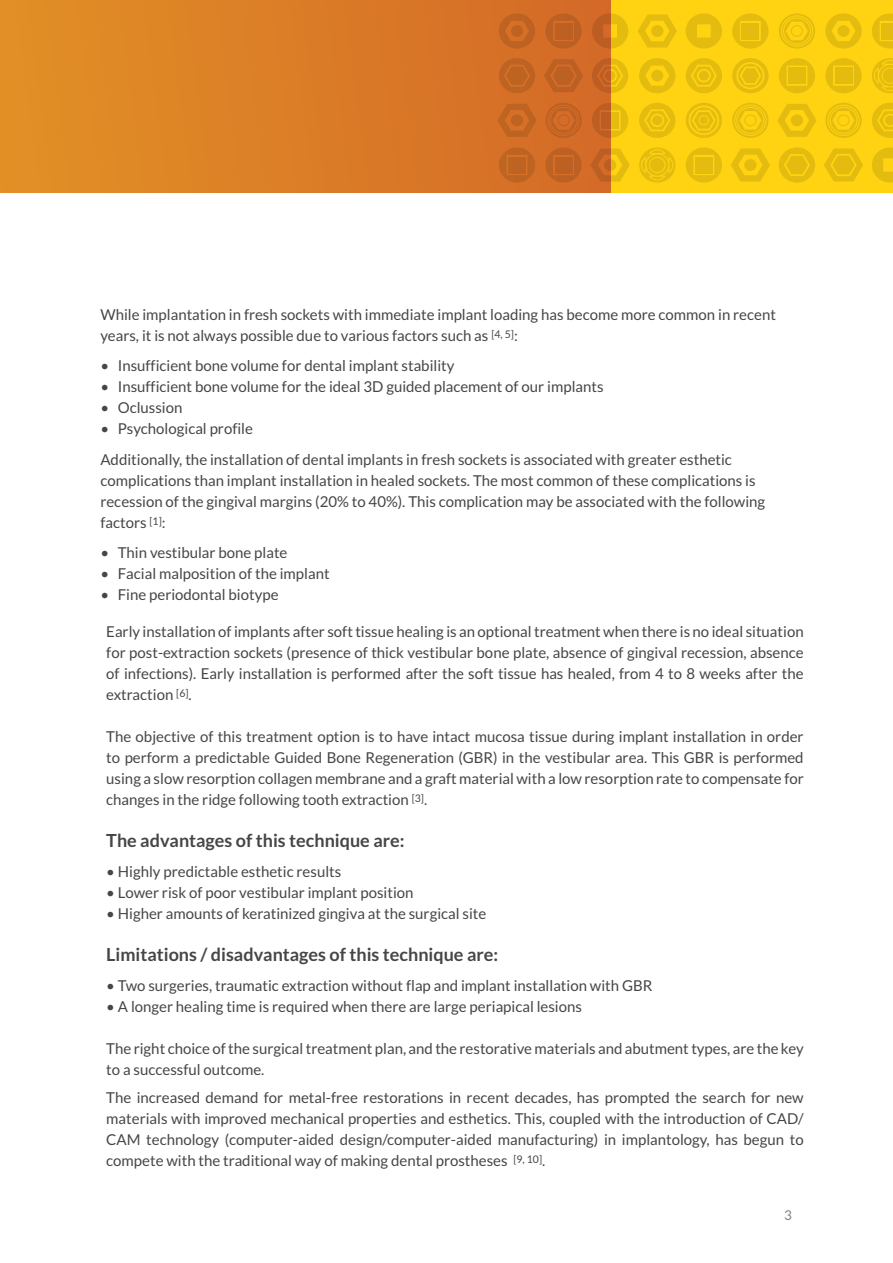
<style>
.page{position:relative;width:893px;height:1263px;background:#fff}
.page>*{position:absolute;margin:0;border:0;box-sizing:border-box;transform-origin:0 0}
.t1{font:700 18px "Lato";color:#464547}
.t2{font:15px/21px "Lato";color:#464547}
.t3{font:13.5px "Lato";color:#808285}
</style>
<div class="page">
<div style="left:0;top:0;width:612px;height:192px;background:linear-gradient(to right,#e29026,#d46928)"></div>
<div style="left:612px;top:0;width:281px;height:192px;background:#ffd311"></div>
<svg style="left:592px;top:103px;width:36px;height:35px"></svg>
<svg style="left:592px;top:13px;width:36px;height:36px"></svg>
<svg style="left:590px;top:148px;width:40px;height:34px"></svg>
<svg style="left:604px;top:159px;width:12px;height:12px"></svg>
<svg style="left:592px;top:58px;width:36px;height:35px"></svg>
<svg style="left:605px;top:71px;width:10px;height:10px"></svg>
<svg style="left:639px;top:103px;width:36px;height:35px"></svg>
<div style="left:652px;top:115px;width:10px;height:10px;background:#e3bc0f;border-radius:50%"></div>
<svg style="left:639px;top:147px;width:36px;height:36px"></svg>
<svg style="left:639px;top:58px;width:36px;height:35px"></svg>
<div style="left:651px;top:70px;width:12px;height:12px;background:#e3bc0f;border-radius:50%"></div>
<svg style="left:732px;top:58px;width:37px;height:35px"></svg>
<svg style="left:638px;top:14px;width:39px;height:34px"></svg>
<div style="left:651px;top:25px;width:12px;height:12px;background:#e3bc0f;border-radius:50%"></div>
<svg style="left:732px;top:13px;width:37px;height:36px"></svg>
<svg style="left:686px;top:147px;width:36px;height:36px"></svg>
<svg style="left:686px;top:13px;width:36px;height:36px"></svg>
<svg style="left:731px;top:148px;width:39px;height:34px"></svg>
<div style="left:744px;top:159px;width:13px;height:12px;background:#e3bc0f;border-radius:50%"></div>
<svg style="left:686px;top:58px;width:36px;height:35px"></svg>
<div style="left:699px;top:71px;width:10px;height:10px;background:#e3bc0f;border-radius:50%"></div>
<svg style="left:872px;top:58px;width:21px;height:35px"></svg>
<svg style="left:824px;top:148px;width:39px;height:34px"></svg>
<svg style="left:825px;top:13px;width:37px;height:36px"></svg>
<svg style="left:837px;top:25px;width:13px;height:12px"></svg>
<svg style="left:825px;top:58px;width:37px;height:35px"></svg>
<svg style="left:872px;top:13px;width:21px;height:36px"></svg>
<svg style="left:872px;top:103px;width:21px;height:35px"></svg>
<svg style="left:872px;top:147px;width:21px;height:36px"></svg>
<svg style="left:779px;top:13px;width:36px;height:36px"></svg>
<svg style="left:779px;top:147px;width:36px;height:36px"></svg>
<svg style="left:779px;top:58px;width:36px;height:35px"></svg>
<svg style="left:777px;top:104px;width:40px;height:33px"></svg>
<div style="left:791px;top:114px;width:12px;height:12px;background:#e3bc0f;border-radius:50%"></div>
<svg style="left:825px;top:103px;width:37px;height:35px"></svg>
<svg style="left:544px;top:59px;width:39px;height:33px"></svg>
<svg style="left:545px;top:147px;width:37px;height:36px"></svg>
<svg style="left:545px;top:13px;width:37px;height:36px"></svg>
<svg style="left:545px;top:103px;width:37px;height:35px"></svg>
<svg style="left:732px;top:103px;width:37px;height:35px"></svg>
<svg style="left:499px;top:13px;width:36px;height:36px"></svg>
<div style="left:511px;top:25px;width:12px;height:12px;background:#be6322;border-radius:50%"></div>
<svg style="left:499px;top:58px;width:36px;height:35px"></svg>
<svg style="left:499px;top:147px;width:36px;height:36px"></svg>
<svg style="left:497px;top:104px;width:40px;height:33px"></svg>
<div style="left:511px;top:114px;width:12px;height:12px;background:#be6422;border-radius:50%"></div>
<svg style="left:686px;top:103px;width:36px;height:35px"></svg>
<div style="left:699px;top:116px;width:9px;height:8px;background:#e3bc0f;border-radius:50%"></div>
<p class="t2" style="left:100px;top:304px;width:677px">While implantation in fresh sockets with immediate implant loading has become more common in recent years, it is not always possible due to various factors such as <sup>[4,</sup> <sup>5]</sup>:</p>
<p class="t2" style="left:100px;top:355px;width:356px">• Insufficient bone volume for dental implant stability</p>
<p class="t2" style="left:100px;top:376px;width:505px">• Insufficient bone volume for the ideal 3D guided placement of our implants</p>
<p class="t2" style="left:100px;top:397px;width:84px">• Oclussion</p>
<p class="t2" style="left:100px;top:412px;width:633px;line-height:31.5px">• Psychological profile<br>Additionally, the installation of dental implants in fresh sockets is associated with greater esthetic</p>
<p class="t2" style="left:100px;top:470px;width:666px">complications than implant installation in healed sockets. The most common of these complications is recession of the gingival margins (20% to 40%). This complication may be associated with the following factors <sup>[1]</sup>:</p>
<p class="t2" style="left:100px;top:542px;width:189px">• Thin vestibular bone plate</p>
<p class="t2" style="left:100px;top:563px;width:231px">• facial malposition of the implant</p>
<p class="t2" style="left:100px;top:584px;width:180px">• Fine periodontal biotype</p>
<p class="t2" style="left:106px;top:620px;width:699px;text-align:justify">Early installation of implants after soft tissue healing is an optional treatment when there is no ideal situation for post-extraction sockets (presence of thick vestibular bone plate, absence of gingival recession, absence of infections). Early installation is performed after the soft tissue has healed, from 4 to 8 weeks after the extraction <sup>[6]</sup>.</p>
<p class="t2" style="left:106px;top:725px;width:699px;text-align:justify">The objective of this treatment option is to have intact mucosa tissue during implant installation in order to perform a predictable Guided Bone Regeneration (GBR) in the vestibular area. This GBR is performed using a slow resorption collagen membrane and a graft material with a low resorption rate to compensate for changes in the ridge following tooth extraction <sup>[3]</sup>.</p>
<p class="t1" style="left:106px;top:830px;width:300px">The advantages of this technique are:</p>
<p class="t2" style="left:106px;top:860px;width:236px">• Highly predictable esthetic results</p>
<p class="t2" style="left:106px;top:881px;width:309px">• Lower risk of poor vestibular implant position</p>
<p class="t2" style="left:106px;top:902px;width:381px">• Higher amounts of keratinized gingiva at the surgical site</p>
<p class="t1" style="left:106px;top:944px;width:393px">Limitations / disadvantages of this technique are:</p>
<p class="t2" style="left:106px;top:974px;width:548px">• Two surgeries, traumatic extraction without flap and implant installation with GBR</p>
<p class="t2" style="left:106px;top:995px;width:477px">• A longer healing time is required when there are large periapical lesions</p>
<p class="t2" style="left:106px;top:1037px;width:699px">The right choice of the surgical treatment plan, and the restorative materials and abutment types, are the key to a successful outcome.</p>
<p class="t2" style="left:106px;top:1087px;width:699px;text-align:justify">The increased demand for metal-free restorations in recent decades, has prompted the search for new materials with improved mechanical properties and esthetics. This, coupled with the introduction of CAD/ CAM technology (computer-aided design/computer-aided manufacturing) in implantology, has begun to compete with the traditional way of making dental prostheses <sup>[9,</sup> <sup>10]</sup>.</p>
<p class="t3" style="left:784px;top:1207px;width:9px">3</p>
</div>
